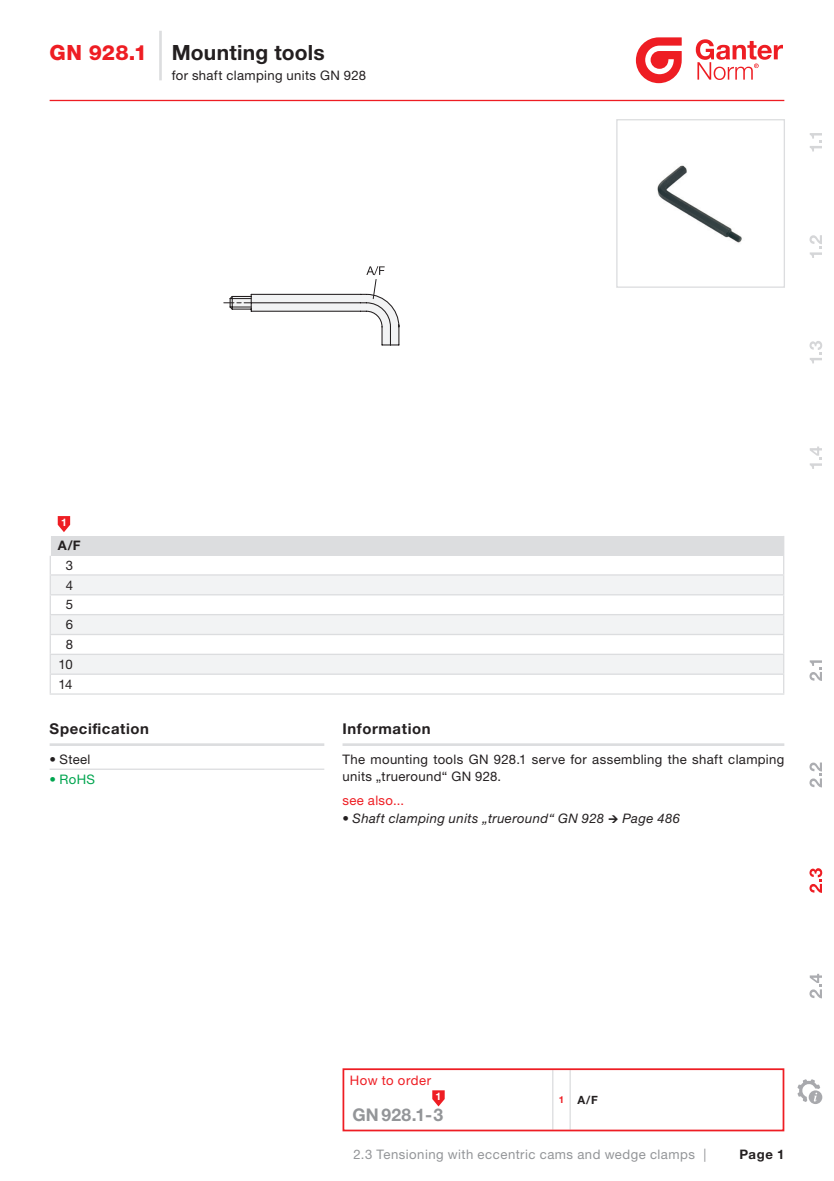
<style>
.page{position:relative;width:834px;height:1181px;background:#fff}
.page>*{position:absolute;margin:0;border:0;box-sizing:border-box;transform-origin:0 0}
.t1{font:700 21px "Helvetica Neue LTW1 G";letter-spacing:.01em;color:#231f20}
.t2{font:800 21px "Helvetica Neue LT Pro";color:#ee1d23}
.t3{font:700 17.5px "Helvetica Neue LTW1 G";color:#939598}
.t4{font:700 14.88px "Helvetica Neue LTW1 G";letter-spacing:.04em;color:#231f20}
.t5{font:13.12px/19.8px "Helvetica Neue LTW1 G";letter-spacing:.025em;color:#231f20;text-align:center}
.t6{font:13.12px "Helvetica Neue LTW1 G";letter-spacing:.035em;color:#939598}
.t7{font:italic 13.12px "Helvetica Neue LTW1 G";letter-spacing:.03em;color:#231f20}
.t8{font:13.12px "Helvetica Neue LTW1 G";letter-spacing:.03em;color:#ee1d23}
.t9{font:700 13.12px "Helvetica Neue LTW1 G";color:#231f20}
.t10{font:13.12px "Helvetica Neue LTW1 G";color:#00a54f}
.t11{font:700 11.38px "Helvetica Neue LTW1 G";color:#231f20}
.t12{font:700 10.5px "Helvetica Neue LTW1 G";color:#fff}
.s1{font-size:9.62px;color:#ee1d23}
</style>
<div class="page">
<hr style="left:50px;top:100px;width:734px;height:1px;background:#ee1d23">
<svg style="left:635px;top:37px;width:46px;height:46px"></svg>
<svg style="left:695px;top:39px;width:87px;height:41px"></svg>
<svg style="left:809px;top:133px;width:13px;height:336px"></svg>
<hr style="left:159px;top:31px;width:3px;height:49px;background:#dcdddf">
<svg style="left:224px;top:266px;width:176px;height:80px"></svg>
<div style="left:50px;top:536px;width:733px;height:20px;background:#dcdddf"></div>
<svg style="left:51px;top:575px;width:731px;height:98px;fill:#f2f3f4"></svg>
<hr style="left:50px;top:574px;width:734px;height:1px;background:#dcdddf">
<hr style="left:50px;top:594px;width:734px;height:1px;background:#dcdddf">
<hr style="left:50px;top:614px;width:734px;height:1px;background:#dcdddf">
<hr style="left:50px;top:634px;width:734px;height:1px;background:#dcdddf">
<hr style="left:50px;top:653px;width:734px;height:2px;background:#dcdddf">
<hr style="left:782px;top:536px;width:2px;height:20px;background:#dcdddf">
<hr style="left:50px;top:673px;width:734px;height:2px;background:#dcdddf">
<svg style="left:782px;top:556px;width:41px;height:576px"></svg>
<hr style="left:50px;top:693px;width:734px;height:1px;background:#dcdddf">
<svg style="left:50px;top:536px;width:1px;height:157px"></svg>
<svg style="left:58px;top:516px;width:12px;height:16px"></svg>
<hr style="left:342px;top:743px;width:442px;height:3px;background:#dcdddf">
<hr style="left:552px;top:1070px;width:1px;height:59px;background:#dcdddf">
<hr style="left:569px;top:1070px;width:1px;height:59px;background:#dcdddf">
<div style="left:342px;top:1068px;width:442px;height:63px;border:2px solid #ee1d23"></div>
<svg style="left:432px;top:1090px;width:12px;height:16px"></svg>
<img style="left:657px;top:165px;width:85px;height:78px">
<div style="left:616px;top:119px;width:168px;height:169px;border:1px solid #dcdddf"></div>
<hr style="left:50px;top:768px;width:274px;height:2px;background:#dcdddf">
<hr style="left:50px;top:743px;width:274px;height:3px;background:#dcdddf">
<h1 class="t2" style="left:50px;top:40px;width:99px">GN 928.1</h1>
<h1 class="t1" style="left:172px;top:39px;width:155px">Mounting tools</h1>
<p class="t5" style="left:172px;top:65px;width:196px">for shaft clamping units GN 928</p>
<p class="t12" style="left:61px;top:516px;width:7px">1</p>
<p class="t9" style="left:58px;top:537px;width:25px">A/F</p>
<p class="t5" style="left:58px;top:555px;width:16px">3<br>4<br>5<br>6<br>8<br>10<br>14</p>
<p class="t4" style="left:50px;top:720px;width:101px">Specification</p>
<p class="t5" style="left:50px;top:749px;width:42px">• Steel</p>
<p class="t10" style="left:50px;top:771px;width:47px">• RoHS</p>
<p class="t4" style="left:342px;top:720px;width:89px">Information</p>
<p class="t5" style="left:342px;top:750px;width:443px;line-height:17.5px;text-align:left">The mounting tools GN 928.1 serve for assembling the shaft clamping units „trueround“ GN 928.</p>
<p class="t8" style="left:342px;top:792px;width:63px">see also...</p>
<p class="t7" style="left:342px;top:810px;width:339px">• Shaft clamping units „trueround“ GN 928 → Page 486</p>
<p class="t8" style="left:350px;top:1072px;width:83px">How to order</p>
<p class="t12" style="left:435px;top:1090px;width:7px">1</p>
<h2 class="t3" style="left:352px;top:1104px;width:92px">GN 928.1-3</h2>
<p class="t11" style="left:558px;top:1093px;width:40px"><span class="s1">1</span> A/F</p>
<p class="t6" style="left:353px;top:1146px;width:354px">2.3 Tensioning with eccentric cams and wedge clamps |</p>
<p class="t9" style="left:739px;top:1146px;width:46px">Page 1</p>
</div>
